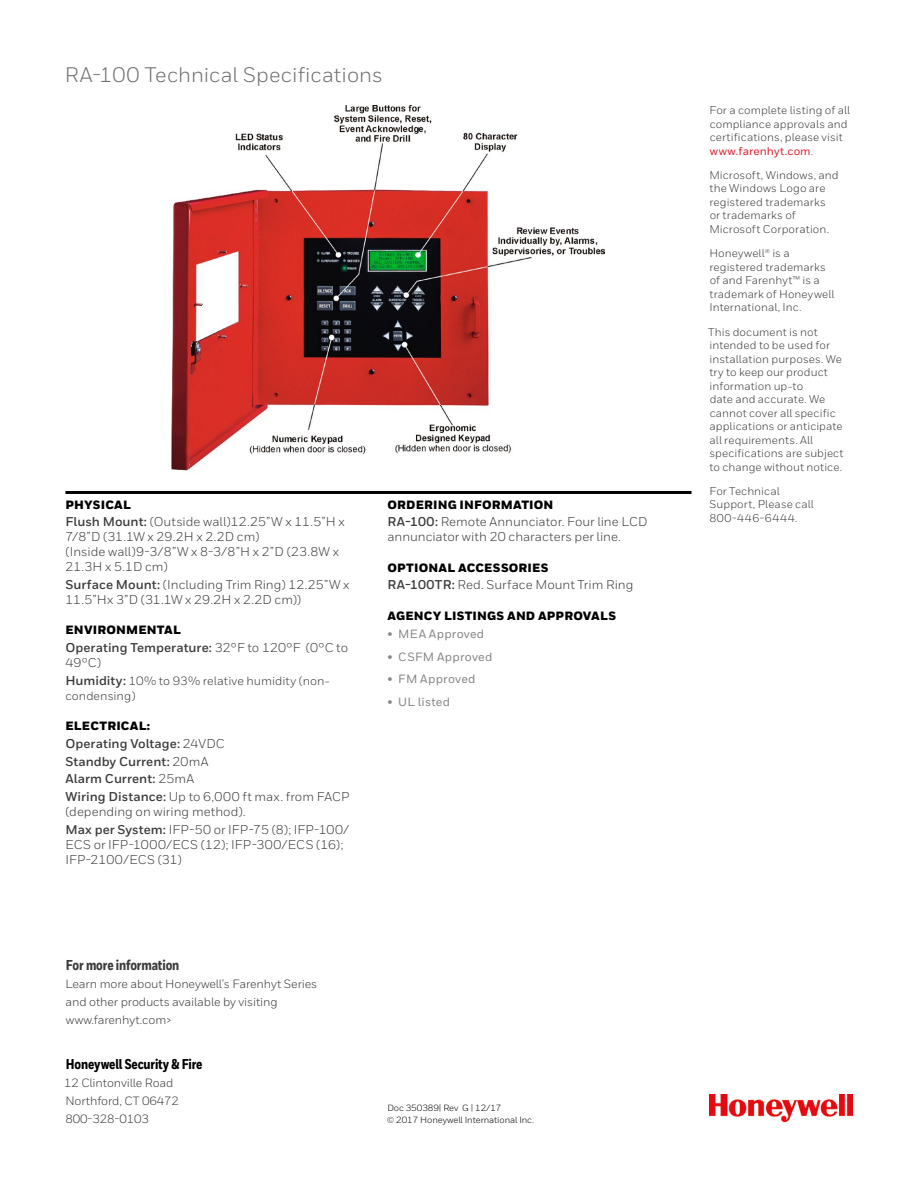
<style>
.page{position:relative;width:918px;height:1188px;background:#fff}
.page>*{position:absolute;margin:0;border:0;box-sizing:border-box;transform-origin:0 0}
.t1{font:21px "Honeywell Sans";color:#6d6e6e}
.t2{font:800 14.25px "Honeywell Cond";letter-spacing:-.01em;color:#000}
.t3{font:800 14.25px "Honeywell Cond Web";letter-spacing:-.01em;color:#3a3b3a}
.t4{font:12.75px/15px "Honeywell Sans";color:#3a3b3a}
.t5{font:700 12.75px/17.7px "Honeywell Sans";letter-spacing:.005em;color:#3a3b3a}
.t6{font:12px/18px "Honeywell Sans";letter-spacing:-.01em;color:#3a3b3a}
.t7{font:900 12px "Honeywell Sans";letter-spacing:.015em;color:#000}
.t8{font:500 12px "Honeywell Sans";letter-spacing:.02em;color:#848585}
.t9{font:11.25px/13.5px "Honeywell Sans";letter-spacing:.005em;color:#3a3b3a}
.t10{font:9px/12px "Honeywell Sans";letter-spacing:-.01em;color:#000}
.s1{font-weight:700}
.s2{font-weight:700;font-size:12.75px}
.s3{font-weight:400}
.s4{font-weight:500;color:#dd202c}
</style>
<div class="page">
<img style="left:710px;top:1095px;width:143px;height:27px">
<img style="left:171px;top:105px;width:433px;height:366px">
<hr style="left:65px;top:491px;width:627px;height:3px;background:#000">
<h1 class="t1" style="left:65px;top:62px;width:320px">RA-100 Technical Specifications</h1>
<p class="t7" style="left:65px;top:497px;width:67px">PHYSICAL</p>
<p class="t4" style="left:65px;top:514px;width:281px"><span class="s1">Flush Mount:</span> (Outside wall)12.25”W x 11.5”H x 7/8”D (31.1W x 29.2H x 2.2D cm)<br>(Inside wall)9-3/8”W x 8-3/8”H x 2”D (23.8W x 21.3H x 5.1D cm)</p>
<p class="t4" style="left:65px;top:577px;width:286px"><span class="s1">Surface Mount:</span> (Including Trim Ring) 12.25”W x<br>11.5”Hx 3”D (31.1W x 29.2H x 2.2D cm))</p>
<p class="t7" style="left:65px;top:623px;width:117px">ENVIRONMENTAL</p>
<p class="t4" style="left:65px;top:640px;width:284px"><span class="s1">Operating Temperature:</span> 32°F to 120°F (0°C to<br>49°C)</p>
<p class="t6" style="left:65px;top:673px;width:266px;line-height:15px"><span class="s2">Humidity:</span> 10% to 93% relative humidity (non&shy;condensing)</p>
<p class="t7" style="left:65px;top:719px;width:86px">ELECTRICAL:</p>
<p class="t5" style="left:65px;top:735px;width:286px">Operating Voltage: <span class="s3">24VDC<br></span>Standby Current: <span class="s3">20mA<br></span>Alarm Current: <span class="s3">25mA<br></span>Wiring Distance: <span class="s3">Up to 6,000 ft max. from FACP</span></p>
<p class="t4" style="left:65px;top:803px;width:285px;line-height:17.7px">(depending on wiring method).<br><span class="s1">Max per System:</span> IFP-50 or IFP-75 (8); IFP-100/</p>
<p class="t4" style="left:65px;top:837px;width:279px">ECS or IFP-1000/ECS (12); IFP-300/ECS (16);<br>IFP-2100/ECS (31)</p>
<p class="t3" style="left:66px;top:956px;width:115px">For more information</p>
<p class="t6" style="left:65px;top:974px;width:253px">Learn more about Honeywell’s Farenhyt Series and other products available by visiting www.farenhyt.com&gt;</p>
<p class="t2" style="left:66px;top:1055px;width:138px">Honeywell Security &amp; Fire</p>
<p class="t6" style="left:64px;top:1073px;width:117px">12 Clintonville Road<br>Northford, CT 06472<br>800-328-0103</p>
<p class="t7" style="left:387px;top:497px;width:167px">ORDERING INFORMATION</p>
<p class="t4" style="left:387px;top:514px;width:262px"><span class="s1">RA-100:</span> Remote Annunciator. Four line LCD annunciator with 20 characters per line.</p>
<p class="t7" style="left:387px;top:560px;width:163px">OPTIONAL ACCESSORIES</p>
<p class="t4" style="left:387px;top:578px;width:247px"><span class="s1">RA-100TR:</span> Red. Surface Mount Trim Ring</p>
<p class="t7" style="left:387px;top:608px;width:230px">AGENCY LISTINGS AND APPROVALS</p>
<p class="t8" style="left:387px;top:627px;width:98px">• MEA Approved</p>
<p class="t8" style="left:387px;top:649px;width:106px">• CSFM Approved</p>
<p class="t8" style="left:387px;top:672px;width:90px">• FM Approved</p>
<p class="t8" style="left:387px;top:694px;width:64px">• UL listed</p>
<p class="t10" style="left:387px;top:1101px;width:149px">Doc 350389| Rev G | 12/17<br>© 2017 Honeywell International Inc.</p>
<p class="t9" style="left:709px;top:104px;width:142px">For a complete listing of all compliance approvals and certifications, please visit <span class="s4">www.farenhyt.com</span>.</p>
<p class="t9" style="left:709px;top:168px;width:131px">Microsoft, Windows, and the Windows Logo are registered trademarks or trademarks of<br>Microsoft Corporation.</p>
<p class="t9" style="left:709px;top:247px;width:127px">Honeywell® is a registered trademarks of and Farenhyt™ is a trademark of Honeywell<br>International, Inc.</p>
<p class="t9" style="left:708px;top:325px;width:137px">This document is not intended to be used for installation purposes. We try to keep our product information up-to<br>date and accurate. We cannot cover all specific applications or anticipate all requirements. All specifications are subject to change without notice.</p>
<p class="t9" style="left:709px;top:484px;width:106px">For Technical<br>Support, Please call<br>800-446-6444.</p>
</div>
